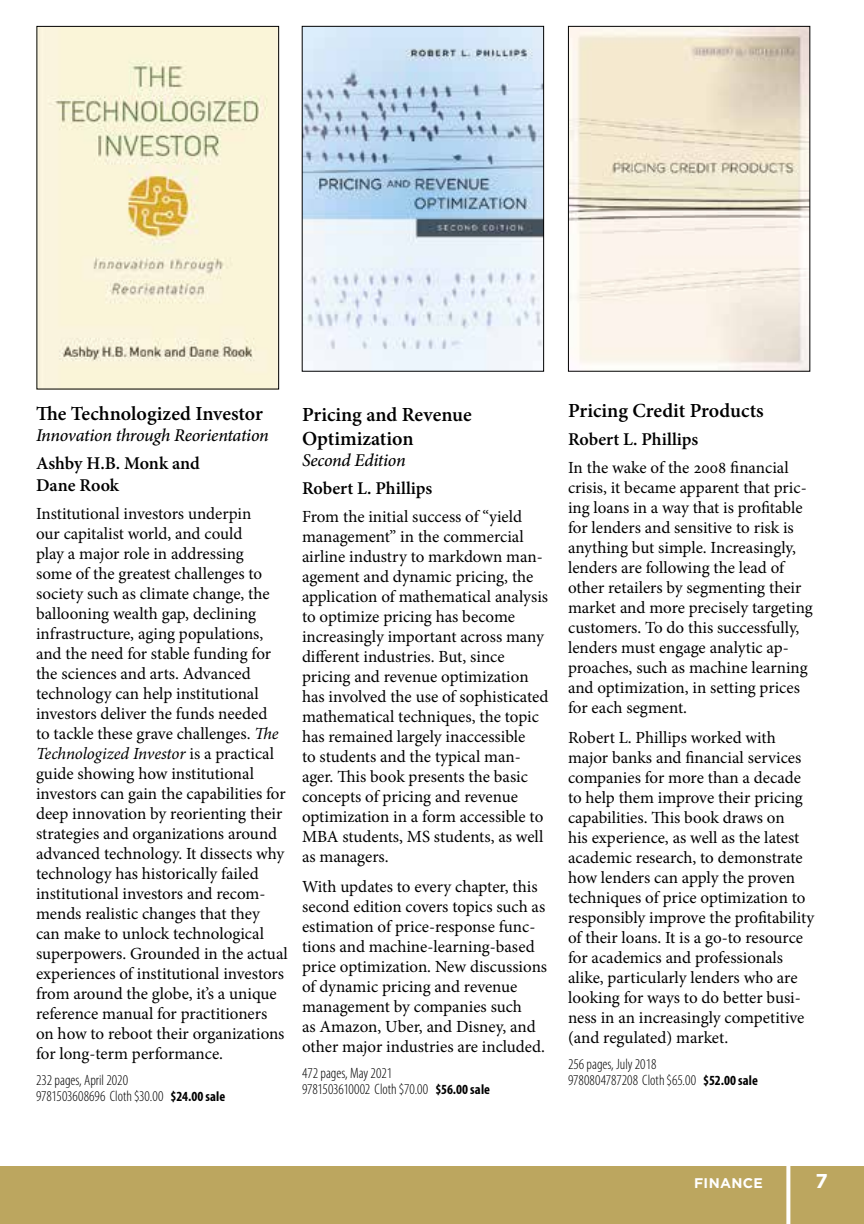
<style>
.page{position:relative;width:864px;height:1224px;background:#fff}
.page>*{position:absolute;margin:0;border:0;box-sizing:border-box;transform-origin:0 0}
.t1{font:600 20px/24px "Minion Pro";color:#000}
.t2{font:700 20px "Gotham";color:#fff}
.t3{font:600 18px/22px "Minion Pro";letter-spacing:-.005em;color:#000}
.t4{font:italic 500 18px "Minion Pro";letter-spacing:-.02em;color:#000}
.t5{font:17px/20px "Minion Pro";letter-spacing:-.005em;color:#000}
.t6{font:300 condensed 15px/16px "Myriad Pro";color:#000}
.t7{font:700 14px "Gotham";letter-spacing:.025em;color:#fff}
.s1{font-style:italic}
.s2{font-weight:700;font-size:14px}
</style>
<div class="page">
<div style="left:0;top:1166px;width:864px;height:58px;background:#bca65f"></div>
<svg style="left:786px;top:1166px;width:4px;height:58px"></svg>
<img style="left:570px;top:28px;width:238px;height:341px">
<div style="left:568px;top:26px;width:242px;height:345px;border:1px solid #000"></div>
<img style="left:304px;top:28px;width:238px;height:341px">
<div style="left:302px;top:26px;width:242px;height:345px;border:1px solid #000"></div>
<img style="left:39px;top:28px;width:238px;height:359px">
<div style="left:37px;top:26px;width:242px;height:363px;border:1px solid #000"></div>
<p class="t1" style="left:36px;top:401px;width:228px">The Technologized Investor</p>
<p class="t4" style="left:36px;top:423px;width:234px">Innovation through Reorientation</p>
<p class="t3" style="left:36px;top:452px;width:165px">Ashby H.B. Monk and<br>Dane Rook</p>
<p class="t5" style="left:36px;top:504px;width:253px">Institutional investors underpin<br>our capitalist world, and could<br>play a major role in addressing<br>some of the greatest challenges to society such as climate change, the ballooning wealth gap, declining infrastructure, aging populations, and the need for stable funding for the sciences and arts. Advanced technology can help institutional investors deliver the funds needed<br>to tackle these grave challenges. <span class="s1">The Technologized Investor</span> is a practical guide showing how institutional investors can gain the capabilities for deep innovation by reorienting their strategies and organizations around advanced technology. It dissects why technology has historically failed institutional investors and recom&shy;mends realistic changes that they can make to unlock technological superpowers. Grounded in the actual experiences of institutional investors from around the globe, it’s a unique reference manual for practitioners on how to reboot their organizations for long-term performance.</p>
<p class="t6" style="left:36px;top:1072px;width:191px">232 pages, April 2020<br>9781503608696 Cloth $30.00 <span class="s2">$24.00 sale</span></p>
<p class="t1" style="left:302px;top:402px;width:171px">Pricing and Revenue<br>Optimization</p>
<p class="t4" style="left:302px;top:448px;width:105px">Second Edition</p>
<p class="t3" style="left:302px;top:477px;width:132px">Robert L. Phillips</p>
<p class="t5" style="left:302px;top:507px;width:248px">From the initial success of “yield management” in the commercial airline industry to markdown man&shy;agement and dynamic pricing, the application of mathematical analysis to optimize pricing has become increasingly important across many different industries. But, since pricing and revenue optimization has involved the use of sophisticated mathematical techniques, the topic has remained largely inaccessible<br>to students and the typical man&shy;ager. This book presents the basic concepts of pricing and revenue optimization in a form accessible to MBA students, MS students, as well as managers.</p>
<p class="t5" style="left:302px;top:876px;width:247px">With updates to every chapter, this second edition covers topics such as estimation of price-response func&shy;tions and machine-learning-based price optimization. New discussions of dynamic pricing and revenue management by companies such<br>as Amazon, Uber, and Disney, and other major industries are included.</p>
<p class="t6" style="left:302px;top:1065px;width:190px">472 pages, May 2021<br>9781503610002 Cloth $70.00 <span class="s2">$56.00 sale</span></p>
<p class="t1" style="left:568px;top:399px;width:197px">Pricing Credit Products</p>
<p class="t3" style="left:568px;top:428px;width:132px">Robert L. Phillips</p>
<p class="t5" style="left:568px;top:458px;width:246px">In the wake of the 2008 financial crisis, it became apparent that pric&shy;ing loans in a way that is profitable for lenders and sensitive to risk is anything but simple. Increasingly, lenders are following the lead of other retailers by segmenting their market and more precisely targeting customers. To do this successfully, lenders must engage analytic ap&shy;proaches, such as machine learning and optimization, in setting prices for each segment.</p>
<p class="t5" style="left:568px;top:728px;width:248px">Robert L. Phillips worked with major banks and financial services companies for more than a decade to help them improve their pricing capabilities. This book draws on<br>his experience, as well as the latest academic research, to demonstrate how lenders can apply the proven techniques of price optimization to responsibly improve the profitability of their loans. It is a go-to resource for academics and professionals alike, particularly lenders who are looking for ways to do better busi&shy;ness in an increasingly competitive (and regulated) market.</p>
<p class="t6" style="left:568px;top:1056px;width:191px">256 pages, July 2018<br>9780804787208 Cloth $65.00 <span class="s2">$52.00 sale</span></p>
<p class="t7" style="left:694px;top:1175px;width:70px">FINANCE</p>
<p class="t2" style="left:816px;top:1169px;width:14px">7</p>
</div>
